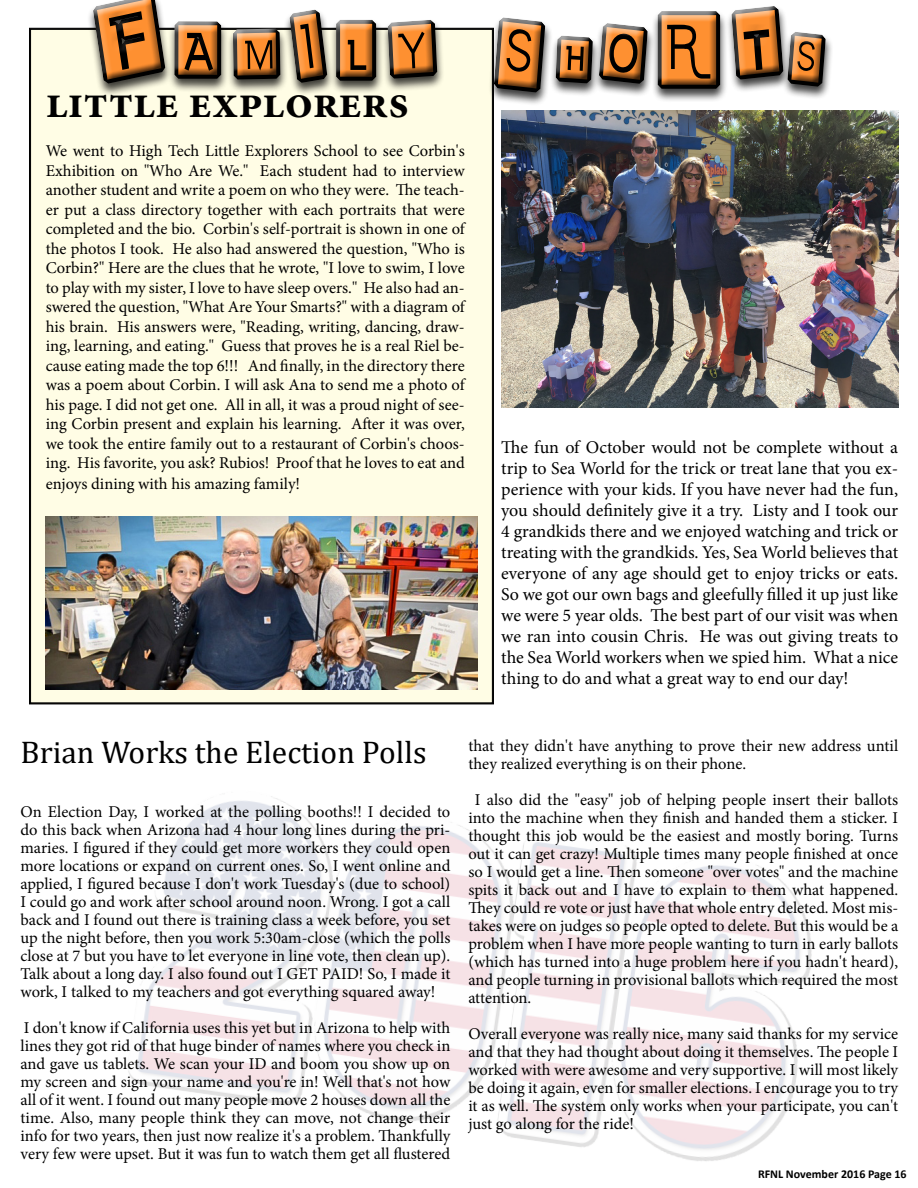
<style>
.page{position:relative;width:918px;height:1188px;background:#fff}
.page>*{position:absolute;margin:0;border:0;box-sizing:border-box;transform-origin:0 0}
.t1{font:92.25px "Earwig Factory";letter-spacing:.145em;color:#fe9031;scale:.84 1}
.t2{font:700 45px "Minion Pro";color:#000}
.t3{font:31.5px "Cambria";color:#000}
.t4{font:18px/21px "Minion Pro";color:#000;text-align:justify}
.t5{font:16.5px/18px "Minion Pro";letter-spacing:-.005em;color:#000;text-align:justify}
.t6{font:700 12px "Calibri";color:#000}
.s1{font-size:131.7px}
</style>
<div class="page">
<img style="left:128px;top:796px;width:684px;height:365px">
<div style="left:29px;top:28px;width:465px;height:676px;background:#fffde5"></div>
<div style="left:87px;top:0;width:747px;height:106px;background:#000;opacity:.75"></div>
<div style="left:95px;top:0;width:742px;height:103px;background:#000;opacity:.75"></div>
<img style="left:45px;top:516px;width:432px;height:173px">
<img style="left:501px;top:110px;width:397px;height:298px">
<h1 class="t1" style="left:94px;top:-4px;width:869px"><span class="s1">F</span>amily <span class="s1">S</span>horts</h1>
<h2 class="t2" style="left:46px;top:71px;width:364px">little explorers</h2>
<p class="t5" style="left:46px;top:141px;width:421px;line-height:19.5px">We went to High Tech Little Explorers School to see Corbin's Exhibition on "Who Are We." Each student had to interview another student and write a poem on who they were. The teach&shy;er put a class directory together with each portraits that were completed and the bio. Corbin's self-portrait is shown in one of the photos I took. He also had answered the question, "Who is Corbin?" Here are the clues that he wrote, "I love to swim, I love to play with my sister, I love to have sleep overs." He also had an&shy;swered the question, "What Are Your Smarts?" with a diagram of his brain. His answers were, "Reading, writing, dancing, draw&shy;ing, learning, and eating." Guess that proves he is a real Riel be&shy;cause eating made the top 6!!! And finally, in the directory there was a poem about Corbin. I will ask Ana to send me a photo of his page. I did not get one. All in all, it was a proud night of see&shy;ing Corbin present and explain his learning. After it was over, we took the entire family out to a restaurant of Corbin's choos&shy;ing. His favorite, you ask? Rubios! Proof that he loves to eat and</p>
<p class="t5" style="left:46px;top:475px;width:256px">enjoys dining with his amazing family!</p>
<p class="t4" style="left:501px;top:437px;width:399px">The fun of October would not be complete without a trip to Sea World for the trick or treat lane that you ex&shy;perience with your kids. If you have never had the fun, you should definitely give it a try. Listy and I took our 4 grandkids there and we enjoyed watching and trick or treating with the grandkids. Yes, Sea World believes that everyone of any age should get to enjoy tricks or eats.<br>So we got our own bags and gleefully filled it up just like we were 5 year olds. The best part of our visit was when we ran into cousin Chris. He was out giving treats to the Sea World workers when we spied him. What a nice thing to do and what a great way to end our day!</p>
<h3 class="t3" style="left:21px;top:734px;width:408px">Brian Works the Election Polls</h3>
<p class="t5" style="left:21px;top:803px;width:431px">On Election Day, I worked at the polling booths!! I decided to do this back when Arizona had 4 hour long lines during the pri&shy;maries. I figured if they could get more workers they could open more locations or expand on current ones. So, I went online and applied, I figured because I don't work Tuesday's (due to school)<br>I could go and work after school around noon. Wrong. I got a call back and I found out there is training class a week before, you set up the night before, then you work 5:30am-close (which the polls close at 7 but you have to let everyone in line vote, then clean up).<br>Talk about a long day. I also found out I GET PAID! So, I made it work, I talked to my teachers and got everything squared away!</p>
<p class="t5" style="left:21px;top:1019px;width:431px">I don't know if California uses this yet but in Arizona to help with lines they got rid of that huge binder of names where you check in and gave us tablets. We scan your ID and boom you show up on my screen and sign your name and you're in! Well that's not how all of it went. I found out many people move 2 houses down all the time. Also, many people think they can move, not change their info for two years, then just now realize it's a problem. Thankfully very few were upset. But it was fun to watch them get all flustered</p>
<p class="t5" style="left:468px;top:737px;width:431px">that they didn't have anything to prove their new address until they realized everything is on their phone.</p>
<p class="t5" style="left:468px;top:791px;width:431px;text-indent:6px">I also did the "easy" job of helping people insert their ballots into the machine when they finish and handed them a sticker. I thought this job would be the easiest and mostly boring. Turns out it can get crazy! Multiple times many people finished at once so I would get a line. Then someone "over votes" and the machine spits it back out and I have to explain to them what happened.<br>They could re vote or just have that whole entry deleted. Most mis&shy;takes were on judges so people opted to delete. But this would be a problem when I have more people wanting to turn in early ballots (which has turned into a huge problem here if you hadn't heard), and people turning in provisional ballots which required the most attention.</p>
<p class="t5" style="left:468px;top:1025px;width:431px">Overall everyone was really nice, many said thanks for my service and that they had thought about doing it themselves. The people I worked with were awesome and very supportive. I will most likely be doing it again, even for smaller elections. I encourage you to try it as well. The system only works when your participate, you can't just go along for the ride!</p>
<p class="t6" style="left:758px;top:1166px;width:150px">RFNL November 2016 Page 16</p>
</div>
